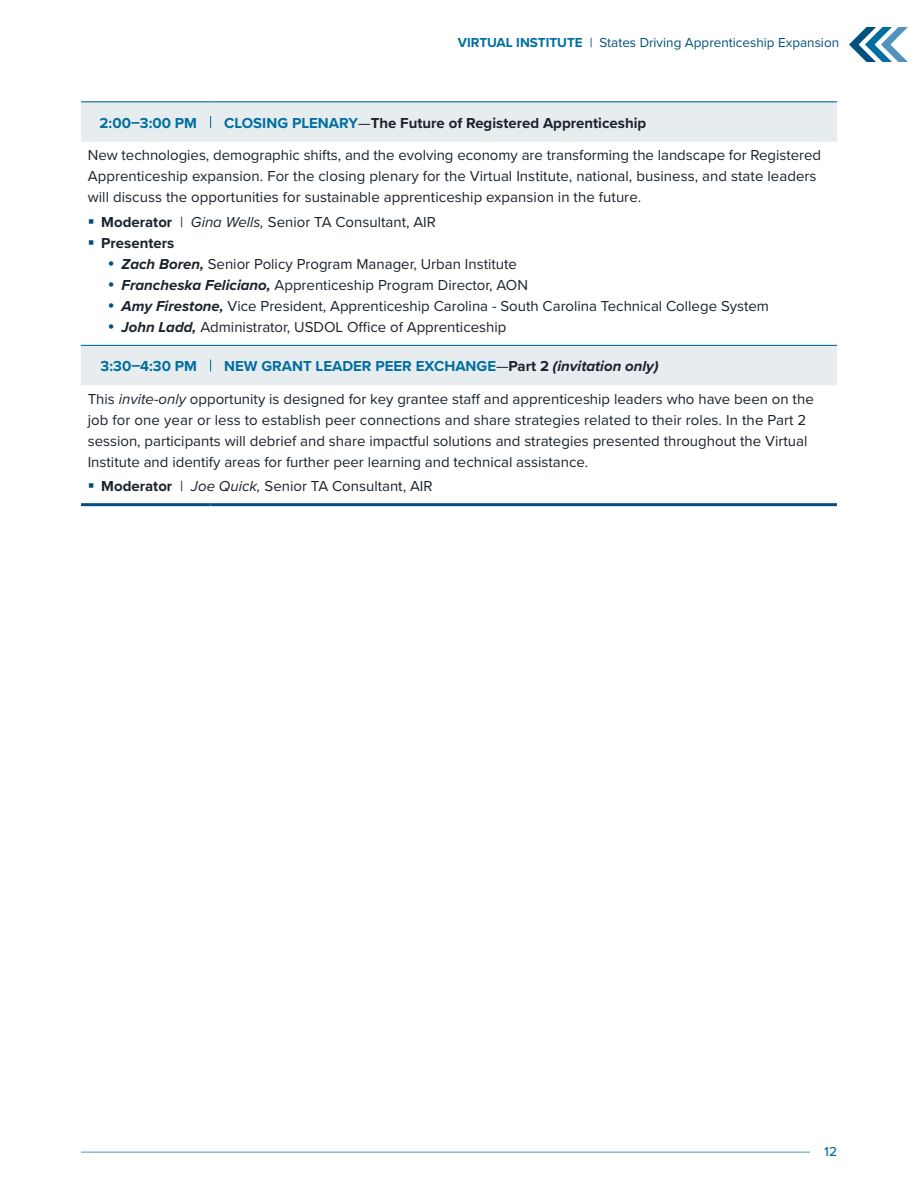
<style>
.page{position:relative;width:918px;height:1188px;background:#fff}
.page>*{position:absolute;margin:0;border:0;box-sizing:border-box;transform-origin:0 0}
.t1{font:15px/21px "Proxima Nova";color:#1a232c}
.t2{font:700 15px "Proxima Nova";color:#006fa0}
.t3{font:700 15px "Proxima Nova";color:#1a232c}
.t4{font:13.5px "Proxima Nova";color:#034f7e}
.t5{font:500 13.5px "Proxima Nova";color:#006fa0}
.s1{font-weight:700;color:#006fa0}
.s2{color:#006fa0}
.s3{font-weight:400}
.s4{font-weight:700}
.s5{font-style:italic}
.s6{font-weight:700;font-style:italic}
.s7{font-weight:400;color:#1a232c}
.s8{color:#1a232c}
.s9{font-style:italic;color:#1a232c}
</style>
<div class="page">
<svg style="left:849px;top:28px;width:58px;height:34px"></svg>
<hr style="left:81px;top:1152px;width:729px;height:1px;background:#5292bd">
<svg style="left:81px;top:102px;width:756px;height:283px"></svg>
<svg style="left:210px;top:116px;width:1px;height:12px"></svg>
<hr style="left:81px;top:101px;width:130px;height:1px;background:#006fa0">
<hr style="left:211px;top:101px;width:626px;height:1px;background:#006fa0">
<hr style="left:81px;top:345px;width:130px;height:1px;background:#006fa0">
<hr style="left:211px;top:345px;width:626px;height:1px;background:#006fa0">
<hr style="left:81px;top:503px;width:130px;height:3px;background:#034f7e">
<hr style="left:211px;top:503px;width:626px;height:3px;background:#034f7e">
<svg style="left:89px;top:219px;width:4px;height:5px"></svg>
<svg style="left:89px;top:240px;width:4px;height:5px"></svg>
<svg style="left:109px;top:261px;width:5px;height:5px"></svg>
<svg style="left:109px;top:282px;width:5px;height:5px"></svg>
<svg style="left:109px;top:303px;width:5px;height:5px"></svg>
<svg style="left:109px;top:324px;width:5px;height:5px"></svg>
<p class="t4" style="left:458px;top:33px;width:383px"><span class="s1">VIRTUAL INSTITUTE</span> | States Driving Apprenticeship Expansion</p>
<h5 class="t2" style="left:100px;top:112px;width:99px">2:00–3:00 PM</h5>
<h5 class="t3" style="left:224px;top:112px;width:424px"><span class="s2">CLOSING PLENARY</span><span class="s3">—</span>The Future of Registered Apprenticeship</h5>
<p class="t1" style="left:88px;top:144px;width:735px">New technologies, demographic shifts, and the evolving economy are transforming the landscape for Registered<br>Apprenticeship expansion. For the closing plenary for the Virtual Institute, national, business, and state leaders will discuss the opportunities for sustainable apprenticeship expansion in the future.</p>
<p class="t1" style="left:101px;top:211px;width:336px"><span class="s4">Moderator</span> | <span class="s5">Gina Wells,</span> Senior TA Consultant, AIR</p>
<p class="t3" style="left:101px;top:232px;width:75px">Presenters</p>
<p class="t1" style="left:121px;top:253px;width:397px"><span class="s6">Zach Boren,</span> Senior Policy Program Manager, Urban Institute</p>
<p class="t1" style="left:121px;top:274px;width:408px"><span class="s6">Francheska Feliciano,</span> Apprenticeship Program Director, AON</p>
<p class="t1" style="left:121px;top:295px;width:649px"><span class="s6">Amy Firestone,</span> Vice President, Apprenticeship Carolina - South Carolina Technical College System</p>
<p class="t1" style="left:121px;top:316px;width:386px"><span class="s6">John Ladd,</span> Administrator, USDOL Office of Apprenticeship</p>
<h5 class="t2" style="left:101px;top:355px;width:98px">3:30–4:30 PM</h5>
<h5 class="t2" style="left:224px;top:355px;width:436px">NEW GRANT LEADER PEER EXCHANGE<span class="s7">—</span><span class="s8">Part 2</span> <span class="s9">(invitation only)</span></h5>
<p class="t1" style="left:88px;top:388px;width:728px">This <span class="s5">invite-only</span> opportunity is designed for key grantee staff and apprenticeship leaders who have been on the job for one year or less to establish peer connections and share strategies related to their roles. In the Part 2 session, participants will debrief and share impactful solutions and strategies presented throughout the Virtual Institute and identify areas for further peer learning and technical assistance.</p>
<p class="t1" style="left:101px;top:475px;width:333px"><span class="s4">Moderator</span> | <span class="s5">Joe Quick,</span> Senior TA Consultant, AIR</p>
<p class="t5" style="left:824px;top:1141px;width:14px">12</p>
</div>
